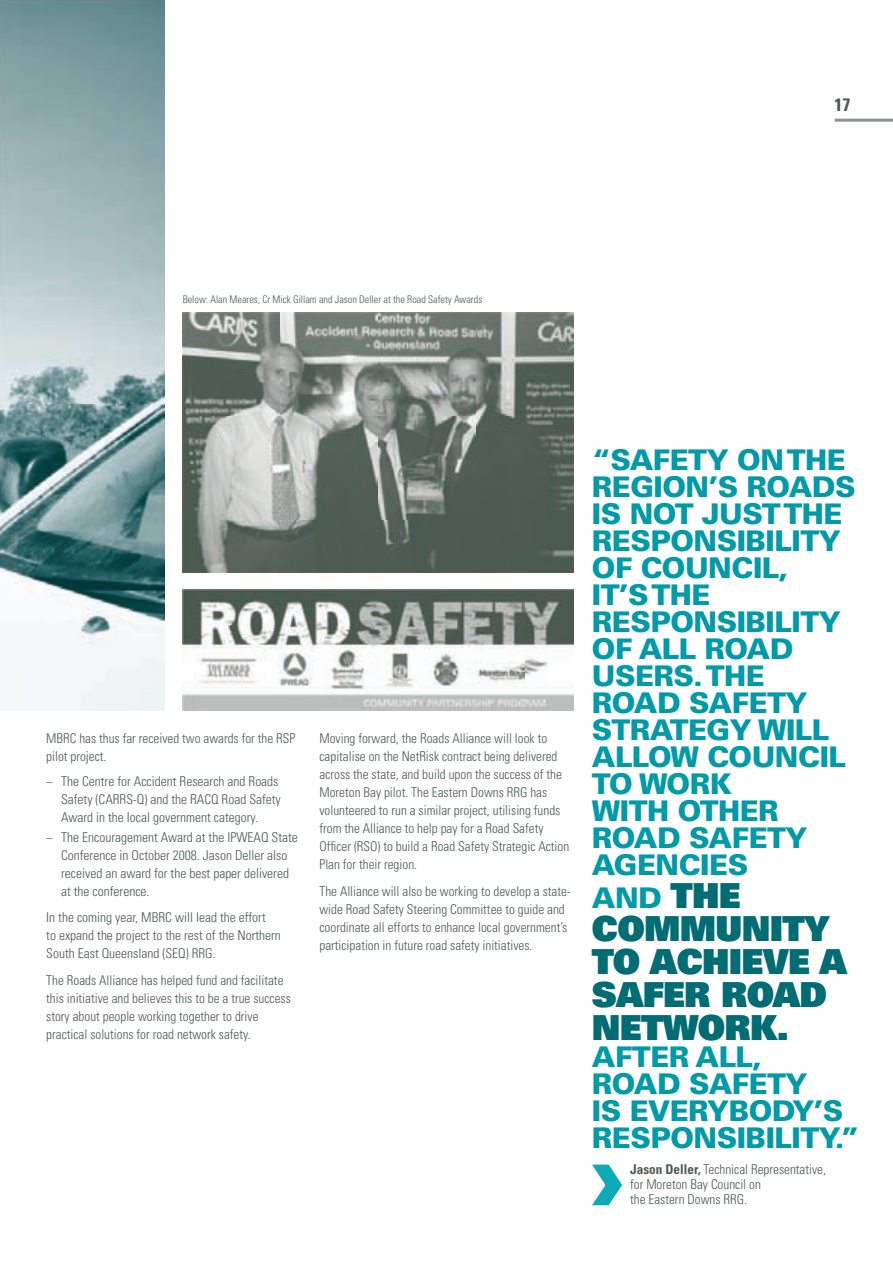
<style>
.page{position:relative;width:893px;height:1263px;background:#fff}
.page>*{position:absolute;margin:0;border:0;box-sizing:border-box;transform-origin:0 0}
.t1{font:900 34.5px/33px "Univers";letter-spacing:-.02em;color:#006c74}
.t2{font:900 28.5px/27px "Univers";letter-spacing:-.02em;color:#009aa8}
.t3{font:700 condensed 18px "Univers";color:#4b5a52}
.t4{font:300 condensed 13.5px/18px "Univers";color:#4b5a52}
.t5{font:300 condensed 10.5px "Univers";color:#4b5a52}
.s1{font-family:"Trade Gothic";font-stretch:normal}
.s2{font-size:34.5px;color:#006c74}
.s3{font-weight:700}
</style>
<div class="page">
<hr style="left:835px;top:119px;width:58px;height:3px;background:#8c938f">
<img style="left:0;top:0;width:165px;height:710px">
<img style="left:183px;top:313px;width:391px;height:259px">
<img style="left:183px;top:590px;width:391px;height:120px">
<svg style="left:592px;top:1164px;width:30px;height:42px"></svg>
<h3 class="t3" style="left:834px;top:98px;width:17px">17</h3>
<p class="t5" style="left:183px;top:295px;width:301px">Below: Alan Meares, Cr Mick Gillam and Jason Deller at the Road Safety Awards</p>
<p class="t4" style="left:46px;top:731px;width:251px">MBRC has thus far received two awards for the RSP pilot project.</p>
<p class="t4" style="left:61px;top:773px;width:221px;text-indent:-15px"><span class="s1">–</span> The Centre for Accident Research and Roads<br>Safety (CARRS-Q) and the RACQ Road Safety<br>Award in the local government category.</p>
<p class="t4" style="left:61px;top:829px;width:238px;text-indent:-15px"><span class="s1">–</span> The Encouragement Award at the IPWEAQ State Conference in October 2008. Jason Deller also received an award for the best paper delivered at the conference.</p>
<p class="t4" style="left:46px;top:910px;width:236px">In the coming year, MBRC will lead the effort<br>to expand the project to the rest of the Northern<br>South East Queensland (SEQ) RRG.</p>
<p class="t4" style="left:46px;top:972px;width:246px">The Roads Alliance has helped fund and facilitate this initiative and believes this to be a true success story about people working together to drive practical solutions for road network safety.</p>
<p class="t4" style="left:319px;top:731px;width:251px">Moving forward, the Roads Alliance will look to capitalise on the NetRisk contract being delivered across the state, and build upon the success of the Moreton Bay pilot. The Eastern Downs RRG has volunteered to run a similar project, utilising funds from the Alliance to help pay for a Road Safety Officer (RSO) to build a Road Safety Strategic Action Plan for their region.</p>
<p class="t4" style="left:319px;top:883px;width:253px">The Alliance will also be working to develop a state&shy;wide Road Safety Steering Committee to guide and coordinate all efforts to enhance local government’s participation in future road safety initiatives.</p>
<h2 class="t2" style="left:592px;top:449px;width:265px">“SAFETY ON THE<br>REGION’S ROADS<br>IS NOT JUST THE<br>RESPONSIBILITY<br>OF COUNCIL,<br>IT’S THE<br>RESPONSIBILITY<br>OF ALL ROAD<br>USERS. THE<br>ROAD SAFETY<br>STRATEGY WILL<br>ALLOW COUNCIL<br>TO WORK<br>WITH OTHER<br>ROAD SAFETY<br>AGENCIES</h2>
<h2 class="t2" style="left:592px;top:886px;width:150px">AND <span class="s2">THE</span></h2>
<h1 class="t1" style="left:592px;top:915px;width:256px">COMMUNITY<br>TO ACHIEVE A<br>SAFER ROAD<br>NETWORK.</h1>
<h2 class="t2" style="left:592px;top:1046px;width:269px">AFTER ALL,<br>ROAD SAFETY<br>IS EVERYBODY’S<br>RESPONSIBILITY”.</h2>
<p class="t4" style="left:630px;top:1163px;width:197px;line-height:15px"><span class="s3">Jason Deller,</span> Technical Representative, for Moreton Bay Council on<br>the Eastern Downs RRG.</p>
</div>
